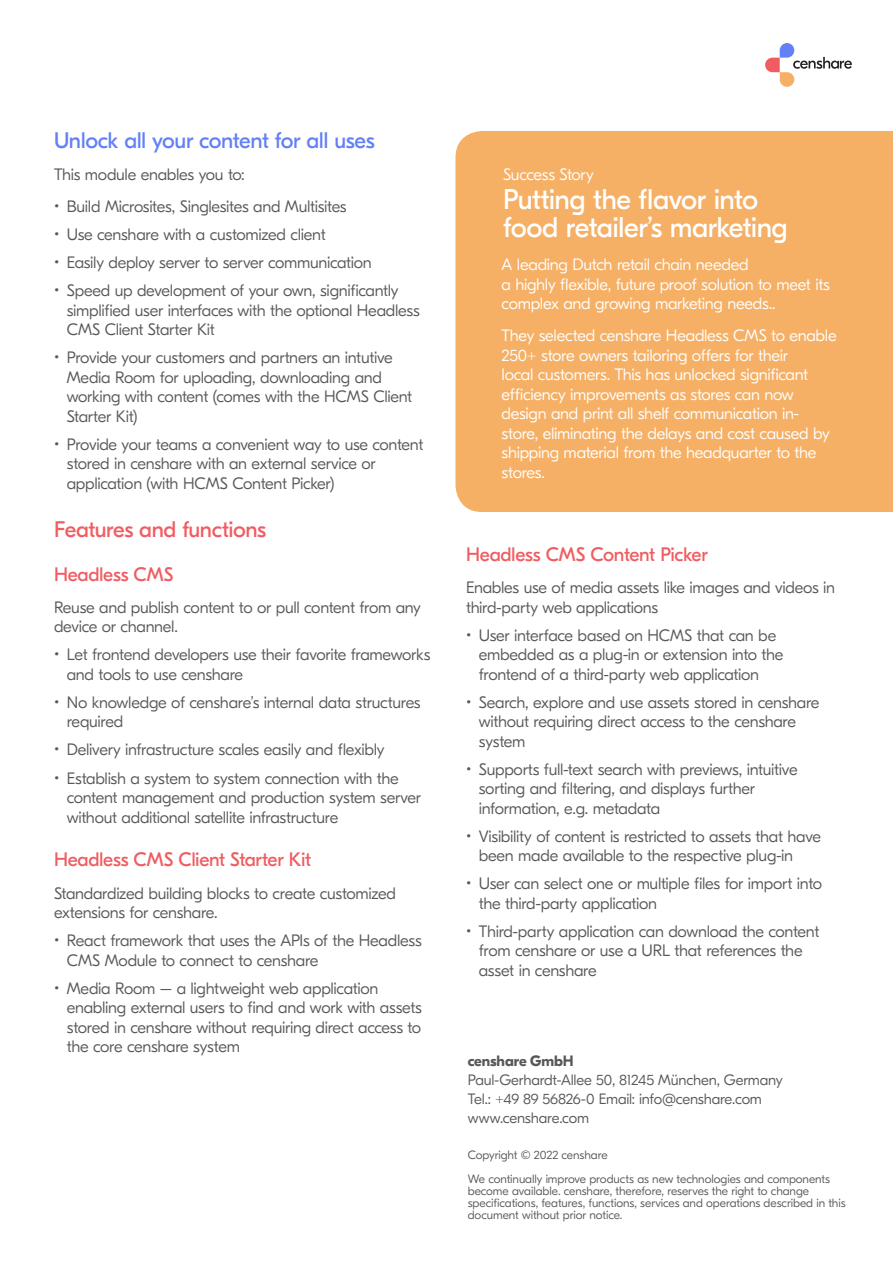
<style>
.page{position:relative;width:893px;height:1263px;background:#fff}
.page>*{position:absolute;margin:0;border:0;box-sizing:border-box;transform-origin:0 0}
.t1{font:28.5px/28.5px "GT Eesti Pro Display";letter-spacing:-.025em;color:#fff}
.t2{font:22.5px "GT Eesti Pro Display";letter-spacing:-.02em;color:#6380f7}
.t3{font:22.5px "GT Eesti Pro Display";letter-spacing:-.02em;color:#f05c61}
.t4{font:19.5px "GT Eesti Pro Display";letter-spacing:-.02em;color:#f05c61}
.Paragraph_Style_1{font:300 16.5px/19.5px "GT Eesti Pro Display";letter-spacing:-.02em;color:#57585a}
.Paragraph_Style_1-2{font:300 16.5px/19.5px "GT Eesti Pro Display";letter-spacing:-.02em;color:#fff}
.Paragraph_Style_1-3{font:300 15px "GT Eesti Pro Display";letter-spacing:-.015em;color:#57585a}
.Paragraph_Style_1-4{font:700 15px "GT Eesti Pro Display";letter-spacing:-.005em;color:#57585a}
.Paragraph_Style_1-5{font:300 12px/12px "GT Eesti Pro Display";letter-spacing:-.005em;color:#57585a}
</style>
<div class="page">
<div style="left:455px;top:131px;width:438px;height:381px;background:#f5b066"></div>
<svg style="left:765px;top:43px;width:87px;height:44px"></svg>
<p class="t2" style="left:54px;top:128px;width:322px">Unlock all your content for all uses</p>
<p class="Paragraph_Style_1" style="left:54px;top:165px;width:192px">This module enables you to:</p>
<p class="Paragraph_Style_1" style="left:54px;top:197px;width:294px">• Build Microsites, Singlesites and Multisites</p>
<p class="Paragraph_Style_1" style="left:54px;top:225px;width:273px">• Use censhare with a customized client</p>
<p class="Paragraph_Style_1" style="left:54px;top:253px;width:319px">• Easily deploy server to server communication</p>
<p class="Paragraph_Style_1" style="left:67px;top:281px;width:355px;text-indent:-13px">• Speed up development of your own, significantly simplified user interfaces with the optional Headless<br>CMS Client Starter Kit</p>
<p class="Paragraph_Style_1" style="left:67px;top:348px;width:347px;text-indent:-13px">• Provide your customers and partners an intutive Media Room for uploading, downloading and working with content (comes with the HCMS Client Starter Kit)</p>
<p class="Paragraph_Style_1" style="left:67px;top:435px;width:358px;text-indent:-13px">• Provide your teams a convenient way to use content stored in censhare with an external service or application (with HCMS Content Picker)</p>
<p class="t3" style="left:54px;top:517px;width:214px">Features and functions</p>
<p class="t4" style="left:54px;top:563px;width:121px">Headless CMS</p>
<p class="Paragraph_Style_1" style="left:54px;top:598px;width:368px">Reuse and publish content to or pull content from any device or channel.</p>
<p class="Paragraph_Style_1" style="left:67px;top:645px;width:365px;text-indent:-13px">• Let frontend developers use their favorite frameworks and tools to use censhare</p>
<p class="Paragraph_Style_1" style="left:67px;top:693px;width:355px;text-indent:-13px">• No knowledge of censhare’s internal data structures required</p>
<p class="Paragraph_Style_1" style="left:54px;top:740px;width:332px">• Delivery infrastructure scales easily and flexibly</p>
<p class="Paragraph_Style_1" style="left:67px;top:768px;width:356px;text-indent:-13px">• Establish a system to system connection with the content management and production system server without additional satellite infrastructure</p>
<p class="t4" style="left:54px;top:849px;width:259px">Headless CMS Client Starter Kit</p>
<p class="Paragraph_Style_1" style="left:54px;top:883px;width:344px">Standardized building blocks to create customized extensions for censhare.</p>
<p class="Paragraph_Style_1" style="left:67px;top:931px;width:356px;text-indent:-13px">• React framework that uses the APIs of the Headless<br>CMS Module to connect to censhare</p>
<p class="Paragraph_Style_1" style="left:67px;top:978px;width:357px;text-indent:-13px">• Media Room – a lightweight web application enabling external users to find and work with assets stored in censhare without requiring direct access to the core censhare system</p>
<p class="Paragraph_Style_1-2" style="left:503px;top:165px;width:92px">Success Story</p>
<p class="t1" style="left:503px;top:186px;width:286px">Putting the flavor into food retailer’s marketing</p>
<p class="Paragraph_Style_1-2" style="left:502px;top:255px;width:330px">A leading Dutch retail chain needed<br>a highly flexible, future proof solution to meet its complex and growing marketing needs..</p>
<p class="Paragraph_Style_1-2" style="left:502px;top:326px;width:336px">They selected censhare Headless CMS to enable 250+ store owners tailoring offers for their<br>local customers. This has unlocked significant efficiency improvements as stores can now design and print all shelf communication in&shy;store, eliminating the delays and cost caused by shipping material from the headquarter to the stores.</p>
<p class="t4" style="left:466px;top:544px;width:243px">Headless CMS Content Picker</p>
<p class="Paragraph_Style_1" style="left:466px;top:578px;width:371px">Enables use of media assets like images and videos in third-party web applications</p>
<p class="Paragraph_Style_1" style="left:479px;top:626px;width:306px;text-indent:-13px">• User interface based on HCMS that can be embedded as a plug-in or extension into the frontend of a third-party web application</p>
<p class="Paragraph_Style_1" style="left:479px;top:693px;width:342px;text-indent:-13px">• Search, explore and use assets stored in censhare without requiring direct access to the censhare system</p>
<p class="Paragraph_Style_1" style="left:479px;top:760px;width:320px;text-indent:-13px">• Supports full-text search with previews, intuitive sorting and filtering, and displays further information, e.g. metadata</p>
<p class="Paragraph_Style_1" style="left:479px;top:827px;width:344px;text-indent:-13px">• Visibility of content is restricted to assets that have been made available to the respective plug-in</p>
<p class="Paragraph_Style_1" style="left:479px;top:874px;width:345px;text-indent:-13px">• User can select one or multiple files for import into the third-party application</p>
<p class="Paragraph_Style_1" style="left:479px;top:922px;width:342px;text-indent:-13px">• Third-party application can download the content from censhare or use a URL that references the asset in censhare</p>
<p class="Paragraph_Style_1-4" style="left:468px;top:1052px;width:107px">censhare GmbH</p>
<p class="Paragraph_Style_1-3" style="left:468px;top:1071px;width:317px">Paul-Gerhardt-Allee 50, 81245 München, Germany</p>
<p class="Paragraph_Style_1-3" style="left:468px;top:1091px;width:296px">Tel.: +49 89 56826-0 Email: info@censhare.com</p>
<p class="Paragraph_Style_1-3" style="left:468px;top:1110px;width:123px">www.censhare.com</p>
<p class="Paragraph_Style_1-5" style="left:468px;top:1143px;width:364px;line-height:24px">Copyright © 2022 censhare<br>We continually improve products as new technologies and components</p>
<p class="Paragraph_Style_1-5" style="left:468px;top:1185px;width:379px">become available. censhare, therefore, reserves the right to change specifications, features, functions, services and operations described in this document without prior notice.</p>
</div>
